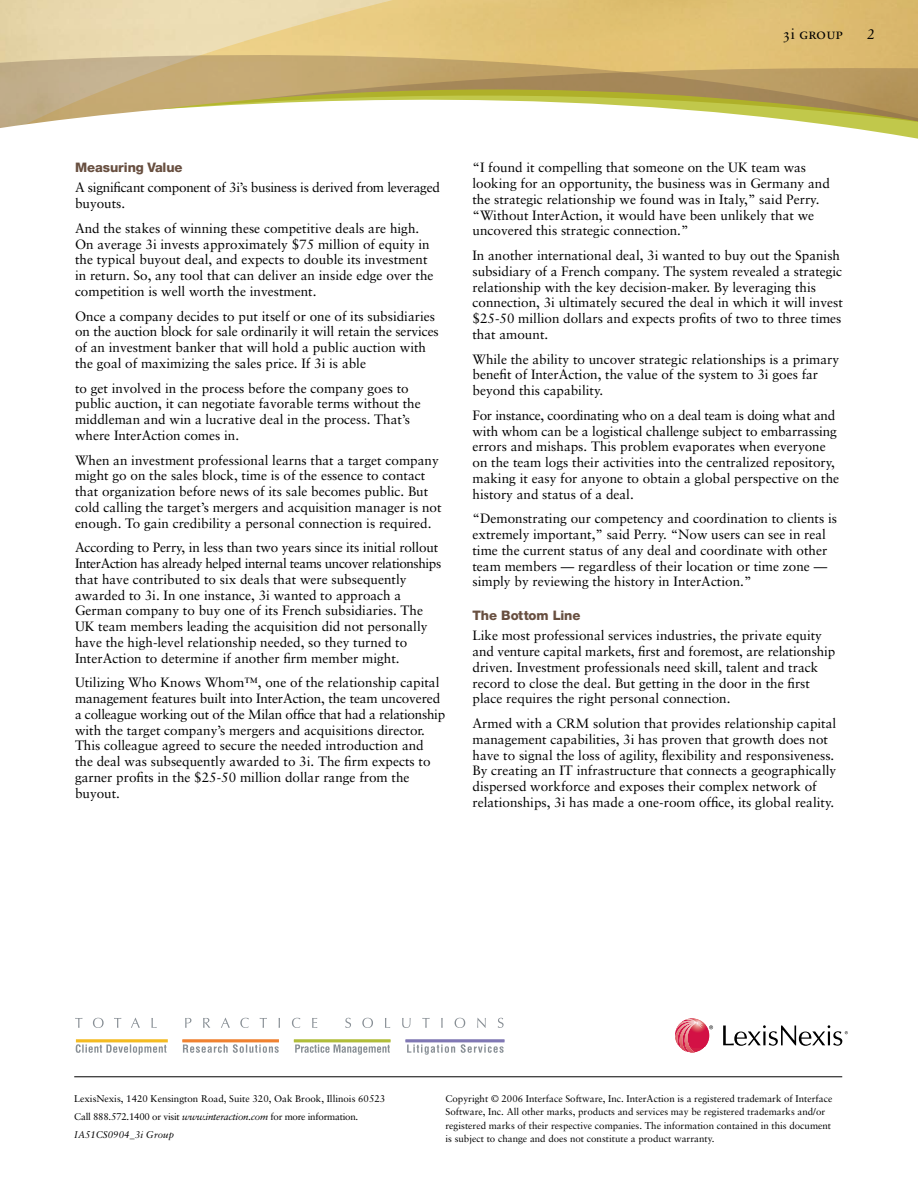
<style>
.page{position:relative;width:918px;height:1188px;background:#fff}
.page>*{position:absolute;margin:0;border:0;box-sizing:border-box;transform-origin:0 0}
.t1{font:15px "Sabon Roman SC";color:#000}
.t2{font:13.5px/15.8px "Sabon";color:#000}
.t3{font:13.5px/15.8px "Sabon";letter-spacing:-.02em;color:#000}
.t4{font:800 13.2px "Helvetica Neue";color:#684f40}
.t5{font:9.75px/13.5px "Sabon";color:#000}
.s1{font-family:"Sabon"}
.s2{font-style:italic}
</style>
<div class="page">
<svg style="left:0;top:0;width:918px;height:54px;background:#e4ca89"></svg>
<svg style="left:0;top:54px;width:918px;height:30px;background:#c8ac73"></svg>
<svg style="left:0;top:84px;width:918px;height:44px;background:#c6b189"></svg>
<svg style="left:153px;top:88px;width:765px;height:51px"></svg>
<svg style="left:709px;top:1025px;width:4px;height:4px"></svg>
<svg style="left:675px;top:1018px;width:34px;height:35px"></svg>
<svg style="left:675px;top:1019px;width:28px;height:34px"></svg>
<svg style="left:723px;top:1025px;width:125px;height:21px"></svg>
<svg style="left:75px;top:1018px;width:429px;height:10px"></svg>
<hr style="left:405px;top:1039px;width:100px;height:3px;background:#8078b4">
<hr style="left:294px;top:1039px;width:97px;height:3px;background:#b1bd3b">
<hr style="left:182px;top:1039px;width:97px;height:3px;background:#f08231">
<hr style="left:76px;top:1039px;width:92px;height:3px;background:#f4bb22">
<svg style="left:76px;top:1044px;width:428px;height:11px"></svg>
<hr style="left:74px;top:1077px;width:768px;height:1px;background:#000">
<svg style="left:867px;top:30px;width:7px;height:9px"></svg>
<p class="t1" style="left:783px;top:25px;width:62px">3<span class="s1">i</span> group</p>
<p class="t4" style="left:75px;top:160px;width:109px">Measuring Value</p>
<p class="t3" style="left:75px;top:180px;width:367px">A significant component of 3i’s business is derived from leveraged buyouts.</p>
<p class="t2" style="left:75px;top:220px;width:360px">And the stakes of winning these competitive deals are high.<br>On average 3i invests approximately $75 million of equity in the typical buyout deal, and expects to double its investment in return. So, any tool that can deliver an inside edge over the competition is well worth the investment.</p>
<p class="t2" style="left:75px;top:308px;width:365px">Once a company decides to put itself or one of its subsidiaries on the auction block for sale ordinarily it will retain the services of an investment banker that will hold a public auction with the goal of maximizing the sales price. If 3i is able</p>
<p class="t2" style="left:75px;top:380px;width:347px">to get involved in the process before the company goes to public auction, it can negotiate favorable terms without the middleman and win a lucrative deal in the process. That’s where InterAction comes in.</p>
<p class="t2" style="left:75px;top:452px;width:368px">When an investment professional learns that a target company might go on the sales block, time is of the essence to contact that organization before news of its sale becomes public. But cold calling the target’s mergers and acquisition manager is not enough. To gain credibility a personal connection is required.</p>
<p class="t2" style="left:75px;top:540px;width:368px">According to Perry, in less than two years since its initial rollout InterAction has already helped internal teams uncover relationships that have contributed to six deals that were subsequently awarded to 3i. In one instance, 3i wanted to approach a German company to buy one of its French subsidiaries. The UK team members leading the acquisition did not personally have the high-level relationship needed, so they turned to InterAction to determine if another firm member might.</p>
<p class="t2" style="left:75px;top:675px;width:372px">Utilizing Who Knows Whom™, one of the relationship capital management features built into InterAction, the team uncovered a colleague working out of the Milan office that had a relationship with the target company’s mergers and acquisitions director.<br>This colleague agreed to secure the needed introduction and<br>the deal was subsequently awarded to 3i. The firm expects to garner profits in the $25-50 million dollar range from the buyout.</p>
<p class="t2" style="left:472px;top:160px;width:359px">“I found it compelling that someone on the UK team was looking for an opportunity, the business was in Germany and the strategic relationship we found was in Italy,” said Perry. “Without InterAction, it would have been unlikely that we uncovered this strategic connection.”</p>
<p class="t2" style="left:472px;top:247px;width:372px">In another international deal, 3i wanted to buy out the Spanish subsidiary of a French company. The system revealed a strategic relationship with the key decision-maker. By leveraging this connection, 3i ultimately secured the deal in which it will invest $25-50 million dollars and expects profits of two to three times that amount.</p>
<p class="t2" style="left:472px;top:351px;width:368px">While the ability to uncover strategic relationships is a primary benefit of InterAction, the value of the system to 3i goes far beyond this capability.</p>
<p class="t2" style="left:472px;top:407px;width:368px">For instance, coordinating who on a deal team is doing what and with whom can be a logistical challenge subject to embarrassing errors and mishaps. This problem evaporates when everyone on the team logs their activities into the centralized repository, making it easy for anyone to obtain a global perspective on the history and status of a deal.</p>
<p class="t2" style="left:472px;top:511px;width:366px">“Demonstrating our competency and coordination to clients is extremely important,” said Perry. “Now users can see in real time the current status of any deal and coordinate with other team members — regardless of their location or time zone — simply by reviewing the history in InterAction.”</p>
<p class="t4" style="left:472px;top:608px;width:110px">The Bottom Line</p>
<p class="t2" style="left:472px;top:628px;width:364px">Like most professional services industries, the private equity and venture capital markets, first and foremost, are relationship driven. Investment professionals need skill, talent and track record to close the deal. But getting in the door in the first place requires the right personal connection.</p>
<p class="t2" style="left:472px;top:715px;width:365px">Armed with a CRM solution that provides relationship capital management capabilities, 3i has proven that growth does not have to signal the loss of agility, flexibility and responsiveness.<br>By creating an IT infrastructure that connects a geographically dispersed workforce and exposes their complex network of relationships, 3i has made a one-room office, its global reality.</p>
<p class="t5" style="left:74px;top:1089px;width:313px;line-height:18px">LexisNexis, 1420 Kensington Road, Suite 320, Oak Brook, Illinois 60523<br>Call 888.572.1400 or visit <span class="s2">www.interaction.com</span> for more information.<br><span class="s2">IA51CS0904_3i Group</span></p>
<p class="t5" style="left:446px;top:1091px;width:388px">Copyright © 2006 Interface Software, Inc. InterAction is a registered trademark of Interface Software, Inc. All other marks, products and services may be registered trademarks and/or registered marks of their respective companies. The information contained in this document is subject to change and does not constitute a product warranty.</p>
</div>
